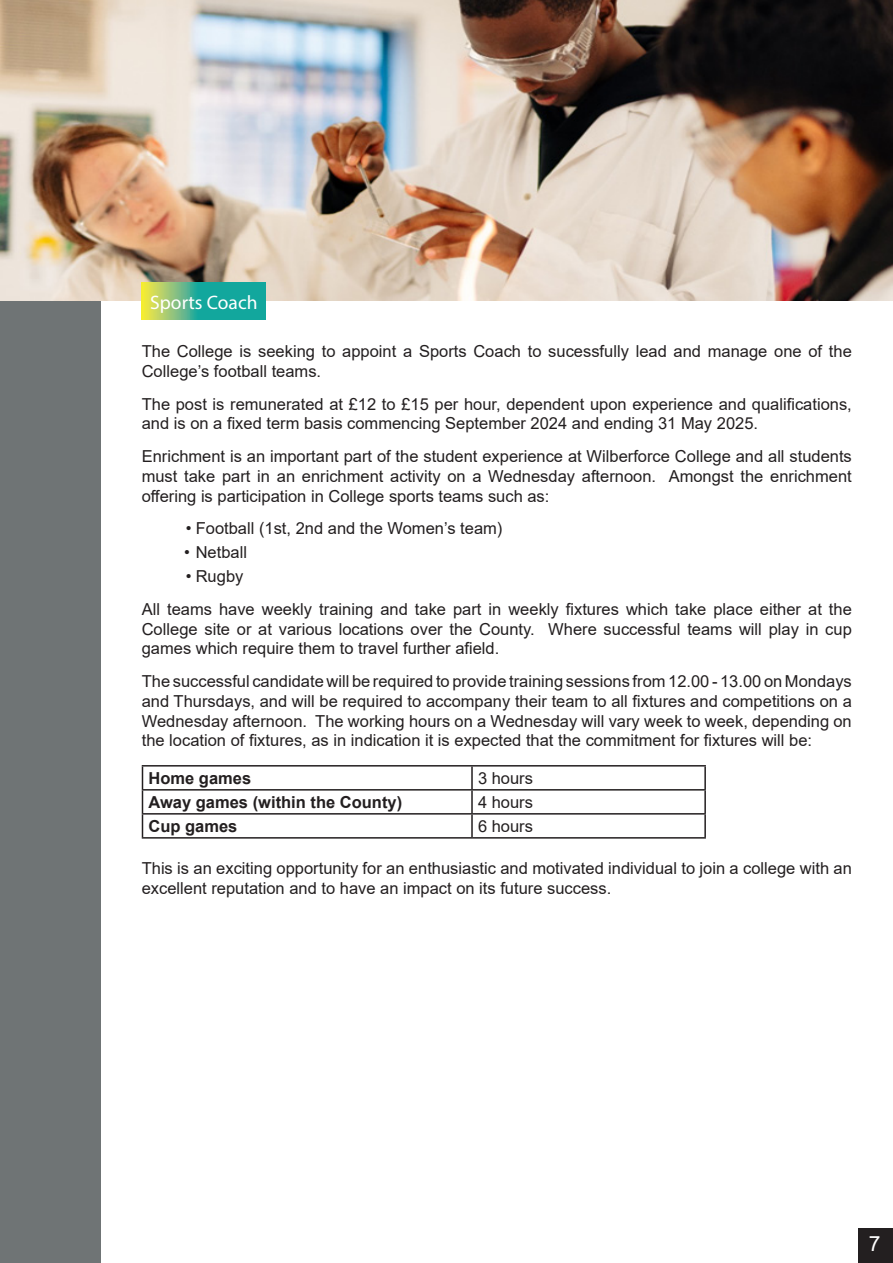
<style>
.page{position:relative;width:893px;height:1263px;background:#fff}
.page>*{position:absolute;margin:0;border:0;box-sizing:border-box;transform-origin:0 0}
.t1{font:21px "Arial";color:#fff}
.t2{font:19.5px "Myriad Pro";color:#fff}
.t3{font:16.5px/19.8px "Arial";color:#231f20}
.t4{font:700 16.5px "Arial";color:#231f20}
</style>
<div class="page">
<div style="left:0;top:0;width:101px;height:1263px;background:#6f7475"></div>
<hr style="left:142px;top:765px;width:330px;height:1px;background:#231f20">
<hr style="left:472px;top:765px;width:234px;height:1px;background:#231f20">
<hr style="left:471px;top:766px;width:2px;height:23px;background:#231f20">
<hr style="left:704px;top:766px;width:2px;height:23px;background:#231f20">
<hr style="left:142px;top:789px;width:330px;height:1px;background:#231f20">
<hr style="left:472px;top:789px;width:234px;height:1px;background:#231f20">
<hr style="left:471px;top:790px;width:2px;height:23px;background:#231f20">
<hr style="left:704px;top:790px;width:2px;height:23px;background:#231f20">
<hr style="left:142px;top:813px;width:330px;height:1px;background:#231f20">
<svg style="left:142px;top:766px;width:1px;height:71px"></svg>
<hr style="left:472px;top:813px;width:234px;height:1px;background:#231f20">
<hr style="left:471px;top:814px;width:2px;height:23px;background:#231f20">
<hr style="left:704px;top:814px;width:2px;height:23px;background:#231f20">
<hr style="left:142px;top:837px;width:330px;height:2px;background:#231f20">
<hr style="left:472px;top:837px;width:234px;height:2px;background:#231f20">
<div style="left:858px;top:1229px;width:35px;height:34px;background:#231f20"></div>
<img style="left:1px;top:0;width:892px;height:301px">
<svg style="left:142px;top:282px;width:123px;height:37px;background:#4eb689"></svg>
<p class="t2" style="left:150px;top:291px;width:109px">Sports Coach</p>
<p class="t3" style="left:142px;top:341px;width:712px">The College is seeking to appoint a Sports Coach to sucessfully lead and manage one of the<br>College’s football teams.</p>
<p class="t3" style="left:142px;top:394px;width:712px">The post is remunerated at £12 to £15 per hour, dependent upon experience and qualifications, and is on a fixed term basis commencing September 2024 and ending 31 May 2025.</p>
<p class="t3" style="left:142px;top:446px;width:712px;text-align:justify">Enrichment is an important part of the student experience at Wilberforce College and all students must take part in an enrichment activity on a Wednesday afternoon. Amongst the enrichment offering is participation in College sports teams such as:</p>
<p class="t3" style="left:186px;top:518px;width:318px">• Football (1st, 2nd and the Women’s team)</p>
<p class="t3" style="left:184px;top:542px;width:64px">• Netball</p>
<p class="t3" style="left:186px;top:566px;width:59px">• Rugby</p>
<p class="t3" style="left:142px;top:599px;width:712px;text-align:justify">All teams have weekly training and take part in weekly fixtures which take place either at the College site or at various locations over the County. Where successful teams will play in cup games which require them to travel further afield.</p>
<p class="t3" style="left:142px;top:671px;width:712px;text-align:justify">The successful candidate will be required to provide training sessions from 12.00 - 13.00 on Mondays and Thursdays, and will be required to accompany their team to all fixtures and competitions on a Wednesday afternoon. The working hours on a Wednesday will vary week to week, depending on the location of fixtures, as in indication it is expected that the commitment for fixtures will be:</p>
<p class="t4" style="left:148px;top:766px;width:104px">Home games</p>
<p class="t3" style="left:478px;top:768px;width:57px">3 hours</p>
<p class="t4" style="left:148px;top:790px;width:255px">Away games (within the County)</p>
<p class="t3" style="left:478px;top:792px;width:57px">4 hours</p>
<p class="t4" style="left:148px;top:814px;width:90px">Cup games</p>
<p class="t3" style="left:478px;top:816px;width:57px">6 hours</p>
<p class="t3" style="left:142px;top:858px;width:712px">This is an exciting opportunity for an enthusiastic and motivated individual to join a college with an excellent reputation and to have an impact on its future success.</p>
<p class="t1" style="left:869px;top:1229px;width:13px">7</p>
</div>
